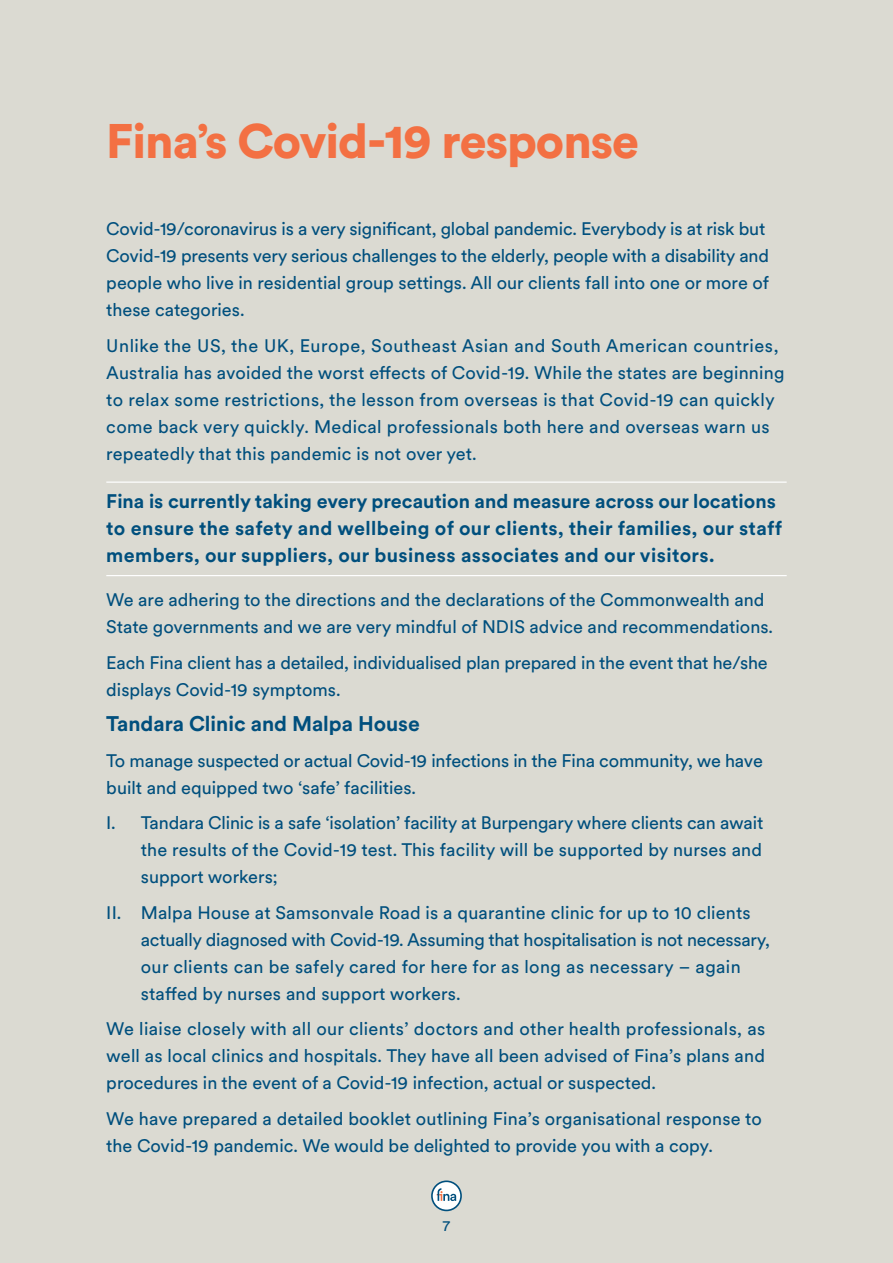
<style>
.page{position:relative;width:893px;height:1263px;background:#dbdad2}
.page>*{position:absolute;margin:0;border:0;box-sizing:border-box;transform-origin:0 0}
.t1{font:900 48px "Circular Std";letter-spacing:-.02em;color:#f37043}
.t2{font:700 21px "Circular XX";color:#004f7d}
.t3{font:700 19.5px/27px "Circular XX";letter-spacing:.02em;color:#004f7d}
.t4{font:18px/27px "Circular XX";color:#004f7d}
.t5{font:18px/27px "Circular XX";letter-spacing:.02em;color:#004f7d}
.t6{font:15px "Circular XX";color:#004f7d}
</style>
<div class="page">
<svg style="left:432px;top:1181px;width:29px;height:29px"></svg>
<div style="left:431px;top:1180px;width:31px;height:31px;border:2px solid #004f7d;border-radius:50%"></div>
<svg style="left:437px;top:1188px;width:19px;height:13px"></svg>
<hr style="left:106px;top:481px;width:681px;height:2px;background:#fff">
<hr style="left:106px;top:575px;width:681px;height:1px;background:#fff">
<h1 class="t1" style="left:106px;top:109px;width:534px">Fina’s Covid-19 response</h1>
<p class="t4" style="left:106px;top:215px;width:664px">Covid-19/coronavirus is a very significant, global pandemic. Everybody is at risk but Covid-19 presents very serious challenges to the elderly, people with a disability and people who live in residential group settings. All our clients fall into one or more of these categories.</p>
<p class="t5" style="left:106px;top:331px;width:680px">Unlike the US, the UK, Europe, Southeast Asian and South American countries, Australia has avoided the worst effects of Covid-19. While the states are beginning to relax some restrictions, the lesson from overseas is that Covid-19 can quickly come back very quickly. Medical professionals both here and overseas warn us repeatedly that this pandemic is not over yet.</p>
<p class="t3" style="left:106px;top:487px;width:677px">Fina is currently taking every precaution and measure across our locations to ensure the safety and wellbeing of our clients, their families, our staff members, our suppliers, our business associates and our visitors.</p>
<p class="t4" style="left:106px;top:586px;width:668px">We are adhering to the directions and the declarations of the Commonwealth and<br>State governments and we are very mindful of NDIS advice and recommendations.</p>
<p class="t4" style="left:106px;top:648px;width:663px">Each Fina client has a detailed, individualised plan prepared in the event that he/she displays Covid-19 symptoms.</p>
<p class="t2" style="left:106px;top:709px;width:315px">Tandara Clinic and Malpa House</p>
<p class="t4" style="left:106px;top:746px;width:658px">To manage suspected or actual Covid-19 infections in the Fina community, we have built and equipped two ‘safe’ facilities.</p>
<p class="t4" style="left:141px;top:809px;width:624px;text-align:justify;text-indent:-35px">I. Tandara Clinic is a safe ‘isolation’ facility at Burpengary where clients can await the results of the Covid-19 test. This facility will be supported by nurses and support workers;</p>
<p class="t4" style="left:141px;top:898px;width:631px;text-indent:-35px">II. Malpa House at Samsonvale Road is a quarantine clinic for up to 10 clients actually diagnosed with Covid-19. Assuming that hospitalisation is not necessary, our clients can be safely cared for here for as long as necessary – again staffed by nurses and support workers.</p>
<p class="t4" style="left:106px;top:1015px;width:660px;text-align:justify">We liaise closely with all our clients’ doctors and other health professionals, as well as local clinics and hospitals. They have all been advised of Fina’s plans and procedures in the event of a Covid-19 infection, actual or suspected.</p>
<p class="t4" style="left:106px;top:1104px;width:657px">We have prepared a detailed booklet outlining Fina’s organisational response to the Covid-19 pandemic. We would be delighted to provide you with a copy.</p>
<p class="t6" style="left:443px;top:1215px;width:9px">7</p>
</div>
